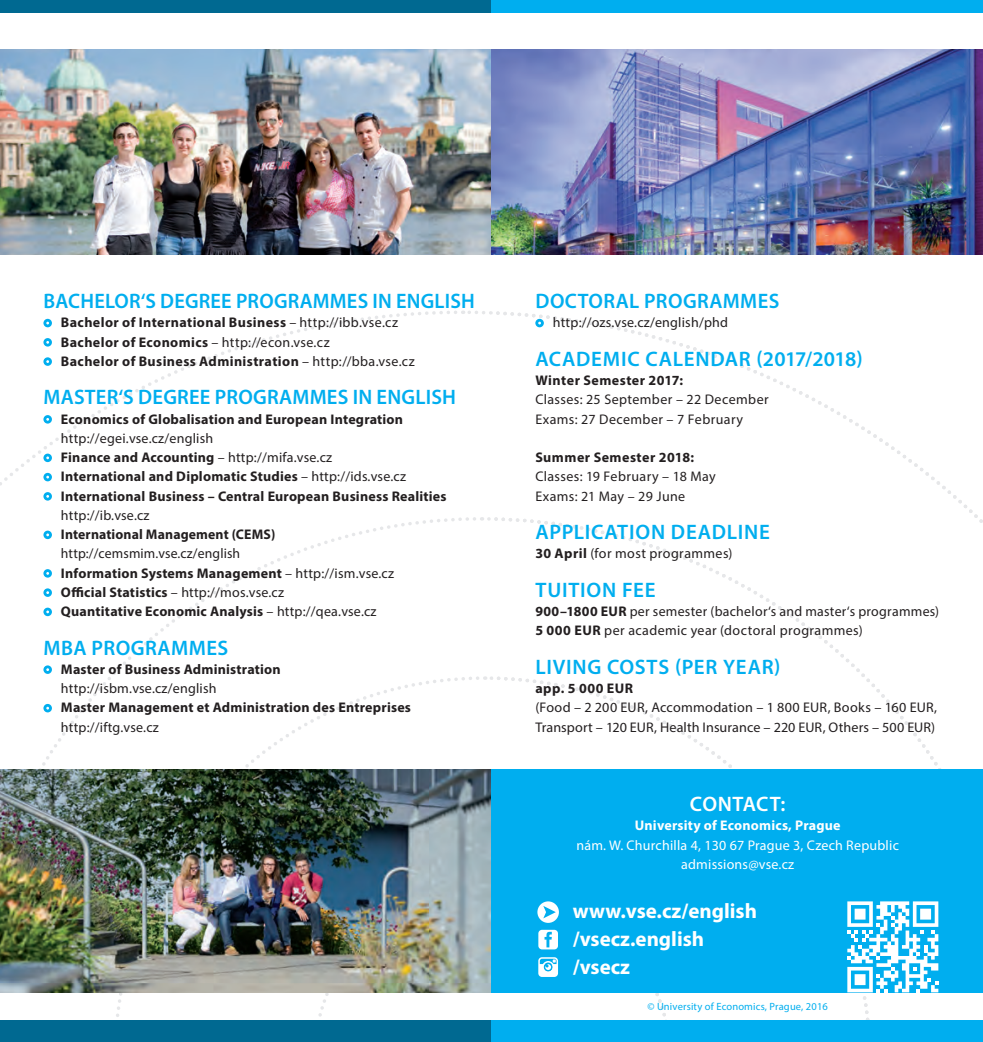
<style>
.page{position:relative;width:983px;height:1042px;background:#fff}
.page>*{position:absolute;margin:0;border:0;box-sizing:border-box;transform-origin:0 0}
.t1{font:600 21px "Myriad Pro";letter-spacing:.02em;color:#00aeef}
.t2{font:700 21px/28px "Myriad Pro";color:#fff}
.t3{font:600 21px "Myriad Pro";letter-spacing:.02em;color:#fff}
.t4{font:14px/19.2px "Myriad Pro";letter-spacing:.02em;color:#231f20}
.t5{font:700 14px/19.2px "Myriad Pro";letter-spacing:.015em;color:#231f20}
.t6{font:14px/19.2px "Myriad Pro";letter-spacing:.015em;color:#fff;text-align:center}
.t7{font:700 14px "Myriad Pro";letter-spacing:.035em;color:#231f20}
.t8{font:700 14px "Myriad Pro";letter-spacing:.015em;color:#fff}
.t9{font:10.5px "Myriad Pro";letter-spacing:.015em;color:#00aeef}
.s1{font-weight:400}
.s2{font-weight:700}
</style>
<div class="page">
<svg style="left:481px;top:515px;width:501px;height:506px"></svg>
<svg style="left:484px;top:674px;width:389px;height:347px"></svg>
<svg style="left:111px;top:674px;width:368px;height:347px"></svg>
<img style="left:0;top:50px;width:982px;height:204px">
<div style="left:0;top:1021px;width:491px;height:21px;background:#006991"></div>
<div style="left:0;top:0;width:491px;height:12px;background:#006991"></div>
<img style="left:0;top:769px;width:491px;height:223px">
<svg style="left:43px;top:319px;width:9px;height:8px"></svg>
<svg style="left:43px;top:338px;width:9px;height:9px"></svg>
<svg style="left:43px;top:357px;width:9px;height:9px"></svg>
<svg style="left:43px;top:415px;width:9px;height:9px"></svg>
<svg style="left:43px;top:453px;width:9px;height:9px"></svg>
<svg style="left:43px;top:473px;width:9px;height:8px"></svg>
<svg style="left:43px;top:492px;width:9px;height:9px"></svg>
<svg style="left:43px;top:530px;width:9px;height:9px"></svg>
<svg style="left:43px;top:569px;width:9px;height:9px"></svg>
<svg style="left:43px;top:588px;width:9px;height:9px"></svg>
<svg style="left:43px;top:607px;width:9px;height:9px"></svg>
<svg style="left:43px;top:665px;width:9px;height:9px"></svg>
<svg style="left:43px;top:704px;width:9px;height:8px"></svg>
<div style="left:491px;top:769px;width:491px;height:223px;background:#00aeef"></div>
<div style="left:491px;top:0;width:491px;height:12px;background:#00aeef"></div>
<div style="left:491px;top:1021px;width:491px;height:21px;background:#00aeef"></div>
<svg style="left:535px;top:319px;width:8px;height:8px"></svg>
<svg style="left:847px;top:901px;width:91px;height:91px"></svg>
<img style="left:310px;top:879px;width:364px;height:142px">
<h1 class="t1" style="left:44px;top:288px;width:432px">BACHELOR‘S DEGREE PROGRAMMES IN ENGLISH</h1>
<p class="t5" style="left:61px;top:312px;width:355px">Bachelor of International Business <span class="s1">– http://ibb.vse.cz<br></span>Bachelor of Economics <span class="s1">– http://econ.vse.cz<br></span>Bachelor of Business Administration <span class="s1">– http://bba.vse.cz</span></p>
<h1 class="t1" style="left:44px;top:384px;width:414px">MASTER‘S DEGREE PROGRAMMES IN ENGLISH</h1>
<p class="t5" style="left:61px;top:409px;width:343px">Economics of Globalisation and European Integration</p>
<p class="t5" style="left:61px;top:428px;width:387px"><span class="s1">http://egei.vse.cz/english<br></span>Finance and Accounting <span class="s1">– http://mifa.vse.cz<br></span>International and Diplomatic Studies <span class="s1">– http://ids.vse.cz </span>International Business – Central European Business Realities</p>
<p class="t4" style="left:61px;top:505px;width:90px">http://ib.vse.cz</p>
<p class="t5" style="left:61px;top:524px;width:216px">International Management (CEMS)</p>
<p class="t4" style="left:61px;top:544px;width:334px">http://cemsmim.vse.cz/english<br><span class="s2">Information Systems Management</span> – http://ism.vse.cz <span class="s2">Official Statistics</span> – http://mos.vse.cz<br><span class="s2">Quantitative Economic Analysis</span> – http://qea.vse.cz</p>
<h1 class="t1" style="left:44px;top:634px;width:186px">MBA PROGRAMMES</h1>
<p class="t5" style="left:61px;top:659px;width:221px">Master of Business Administration</p>
<p class="t4" style="left:61px;top:678px;width:157px">http://isbm.vse.cz/english</p>
<p class="t5" style="left:61px;top:697px;width:351px">Master Management et Administration des Entreprises</p>
<p class="t4" style="left:61px;top:717px;width:99px">http://iftg.vse.cz</p>
<h1 class="t1" style="left:535px;top:288px;width:245px">DOCTORAL PROGRAMMES</h1>
<p class="t4" style="left:552px;top:313px;width:177px">http://ozs.vse.cz/english/phd</p>
<h1 class="t1" style="left:535px;top:345px;width:329px">ACADEMIC CALENDAR (2017/2018)</h1>
<p class="t7" style="left:535px;top:371px;width:149px">Winter Semester 2017:</p>
<p class="t4" style="left:535px;top:390px;width:235px">Classes: 25 September – 22 December<br>Exams: 27 December – 7 February</p>
<p class="t7" style="left:535px;top:448px;width:160px">Summer Semester 2018:</p>
<p class="t4" style="left:535px;top:467px;width:182px">Classes: 19 February – 18 May<br>Exams: 21 May – 29 June</p>
<h1 class="t1" style="left:535px;top:519px;width:236px">APPLICATION DEADLINE</h1>
<p class="t4" style="left:535px;top:544px;width:198px"><span class="s2">30 April</span> (for most programmes)</p>
<h1 class="t1" style="left:535px;top:576px;width:121px">TUITION FEE</h1>
<p class="t4" style="left:535px;top:601px;width:405px"><span class="s2">900–1800 EUR</span> per semester (bachelor‘s and master‘s programmes)<br><span class="s2">5 000 EUR</span> per academic year (doctoral programmes)</p>
<h1 class="t1" style="left:535px;top:653px;width:246px">LIVING COSTS (PER YEAR)</h1>
<p class="t7" style="left:535px;top:679px;width:99px">app. 5 000 EUR</p>
<p class="t4" style="left:535px;top:698px;width:403px">(Food – 2 200 EUR, Accommodation – 1 800 EUR, Books – 160 EUR,<br>Transport – 120 EUR, Health Insurance – 220 EUR, Others – 500 EUR)</p>
<h1 class="t3" style="left:689px;top:791px;width:97px">CONTACT:</h1>
<p class="t8" style="left:634px;top:816px;width:207px">University of Economics, Prague</p>
<p class="t6" style="left:576px;top:835px;width:324px">nám. W. Churchilla 4, 130 67 Prague 3, Czech Republic admissions@vse.cz</p>
<h1 class="t2" style="left:572px;top:896px;width:186px">www.vse.cz/english /vsecz.english /vsecz</h1>
<p class="t9" style="left:647px;top:1000px;width:182px">© University of Economics, Prague, 2016</p>
</div>
